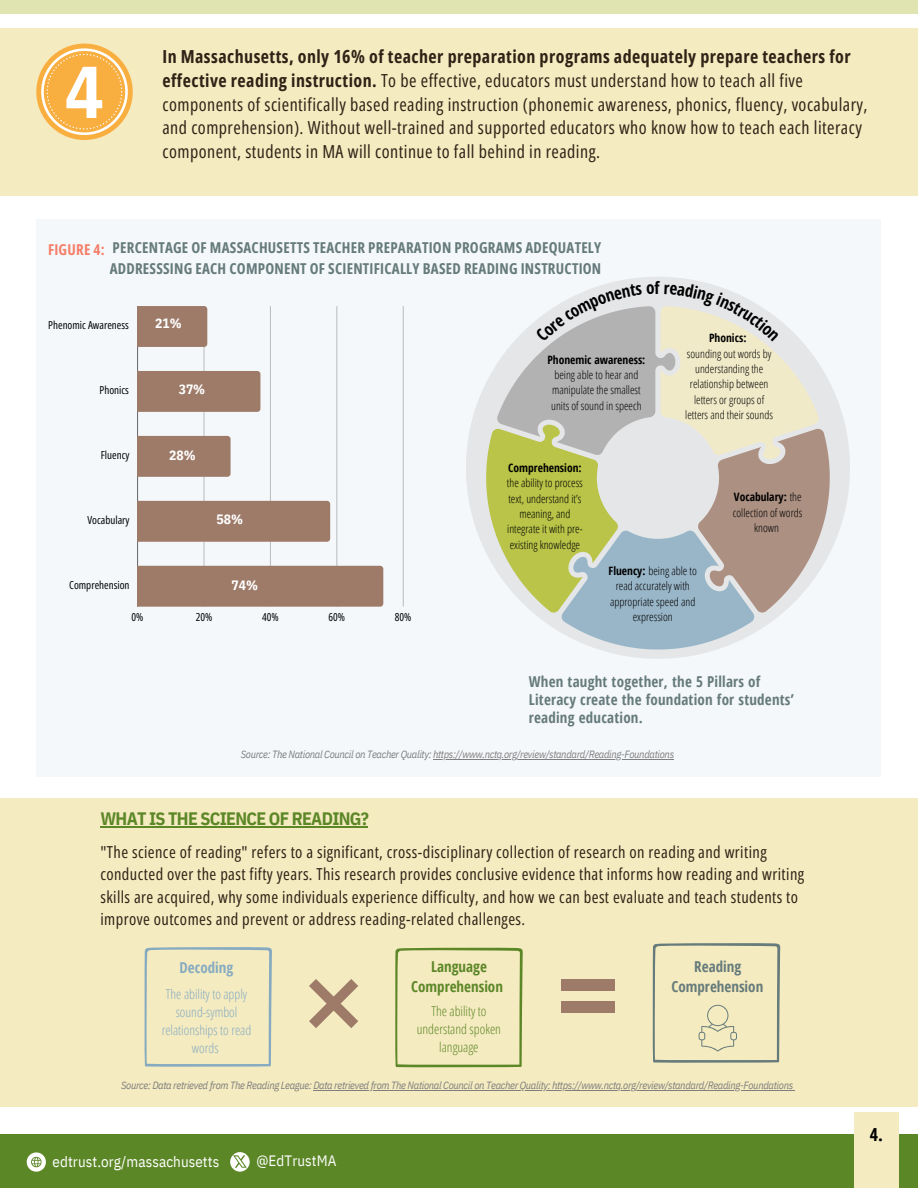
<style>
.page{position:relative;width:918px;height:1188px;background:#fff}
.page>*{position:absolute;margin:0;border:0;box-sizing:border-box;transform-origin:0 0}
.t1{font:700 73.35px "IBM Plex Sans Cond";color:#fff}
.t2{font:18px/23.7px "Open Sans Condensed";letter-spacing:.025em;color:#2f2316}
.t3{font:700 18px "IBM Plex Sans Cond";letter-spacing:-.035em;color:#5c8727}
.t4{font:700 18px "Open Sans Condensed";color:#000}
.t5{font:700 16.95px "Open Sans Condensed";color:#000}
.t6{font:16.5px/22.5px "Open Sans Condensed";letter-spacing:.025em;color:#2f2316}
.t7{font:700 15px/18px "Open Sans Condensed";letter-spacing:.015em;color:#667b7b}
.t8{font:15px "IBM Plex Sans Cond";letter-spacing:.005em;color:#fff}
.t9{font:700 15px/20.2px "Open Sans Condensed";color:#5c8727;text-align:center}
.t10{font:700 15px "Open Sans Condensed";color:#86abc1}
.t11{font:300 13.5px/18px "Open Sans Condensed";color:#86abc1;text-align:center}
.t12{font:300 13.5px/18px "Open Sans Condensed";color:#5c8727;text-align:center}
.t13{font:700 13.5px "IBM Plex Sans Cond";color:#fff}
.t14{font:300 11.55px/15.3px "Open Sans Condensed";color:#000;text-align:center}
.t15{font:700 11.55px "Open Sans Condensed";color:#000}
.t16{font:11.1px "Open Sans Condensed";color:#000}
.t17{font:italic 10.5px "IBM Plex Sans Cond";letter-spacing:-.03em;color:#7f7f7f}
.s1{font-weight:700}
.s2{color:#f47f6a}
</style>
<div class="page">
<div style="left:0;top:29px;width:918px;height:167px;background:#f5ebc0"></div>
<div style="left:36px;top:220px;width:845px;height:557px;background:#f5f8fb"></div>
<hr style="left:204px;top:306px;width:1px;height:301px;background:#000">
<hr style="left:270px;top:306px;width:1px;height:301px;background:#000">
<hr style="left:336px;top:306px;width:1px;height:301px;background:#000">
<hr style="left:403px;top:306px;width:1px;height:301px;background:#000">
<hr style="left:137px;top:306px;width:1px;height:301px;background:#000">
<div style="left:138px;top:306px;width:69px;height:41px;background:#9e7b69"></div>
<div style="left:138px;top:371px;width:122px;height:41px;background:#9e7b69"></div>
<div style="left:138px;top:436px;width:93px;height:41px;background:#9e7b69"></div>
<div style="left:138px;top:501px;width:192px;height:41px;background:#9e7b69"></div>
<div style="left:138px;top:566px;width:245px;height:41px;background:#9e7b69"></div>
<div style="left:466px;top:277px;width:384px;height:382px;background:#e5e6e8;border-radius:50%"></div>
<div style="left:0;top:0;width:918px;height:14px;background:#e0e4b0"></div>
<div style="left:36px;top:44px;width:97px;height:96px;background:#f9ae40;border-radius:50%"></div>
<svg style="left:41px;top:48px;width:87px;height:87px"></svg>
<div style="left:0;top:798px;width:918px;height:309px;background:#f5ebc0"></div>
<div style="left:0;top:1134px;width:918px;height:54px;background:#5c8727"></div>
<div style="left:854px;top:1113px;width:45px;height:75px;background:#f5ebc0"></div>
<svg style="left:27px;top:1152px;width:19px;height:20px"></svg>
<svg style="left:230px;top:1152px;width:20px;height:20px"></svg>
<svg style="left:233px;top:1155px;width:14px;height:13px"></svg>
<svg style="left:144px;top:947px;width:128px;height:120px"></svg>
<svg style="left:395px;top:948px;width:128px;height:119px"></svg>
<div style="left:561px;top:979px;width:54px;height:11px;background:#9e7b69"></div>
<div style="left:561px;top:1001px;width:54px;height:12px;background:#9e7b69"></div>
<svg style="left:309px;top:979px;width:49px;height:49px"></svg>
<svg style="left:653px;top:943px;width:127px;height:120px"></svg>
<hr style="left:100px;top:826px;width:268px;height:1px;background:#5c8727">
<hr style="left:433px;top:759px;width:241px;height:1px;background:#7f7f7f">
<hr style="left:313px;top:1090px;width:480px;height:1px;background:#7f7f7f">
<svg style="left:486px;top:283px;width:344px;height:367px"></svg>
<h1 class="t1" style="left:65px;top:43px;width:41px">4</h1>
<p class="t2" style="left:162px;top:44px;width:707px"><span class="s1">In Massachusetts, only 16% of teacher preparation programs adequately prepare teachers for effective reading instruction.</span> To be effective, educators must understand how to teach all five components of scientifically based reading instruction (phonemic awareness, phonics, fluency, vocabulary, and comprehension). Without well-trained and supported educators who know how to teach each literacy component, students in MA will continue to fall behind in reading.</p>
<p class="t7" style="left:48px;top:237px;width:555px;line-height:20.2px;text-align:right"><span class="s2">FIGURE 4:</span> PERCENTAGE OF MASSACHUSETTS TEACHER PREPARATION PROGRAMS ADEQUATELY<br>ADDRESSSING EACH COMPONENT OF SCIENTIFICALLY BASED READING INSTRUCTION</p>
<p class="t16" style="left:48px;top:318px;width:82px">Phenomic Awareness</p>
<p class="t13" style="left:155px;top:314px;width:28px">21%</p>
<p class="t5" style="left:655px;top:276px;width:7px">f</p>
<p class="t16" style="left:100px;top:382px;width:31px">Phonics</p>
<p class="t13" style="left:179px;top:380px;width:28px">37%</p>
<p class="t15" style="left:547px;top:351px;width:100px">Phonemic awareness:</p>
<p class="t14" style="left:551px;top:367px;width:92px;text-align:left">being able to hear and manipulate the smallest units of sound in speech</p>
<p class="t16" style="left:101px;top:447px;width:30px">Fluency</p>
<p class="t16" style="left:87px;top:512px;width:44px">Vocabulary</p>
<p class="t13" style="left:169px;top:446px;width:28px">28%</p>
<p class="t13" style="left:217px;top:510px;width:28px">58%</p>
<p class="t15" style="left:508px;top:459px;width:75px">Comprehension:</p>
<p class="t14" style="left:507px;top:475px;width:77px">the ability to process text, understand it’s meaning, and integrate it with pre&shy;existing knowledge</p>
<p class="t15" style="left:709px;top:330px;width:39px">Phonics:</p>
<p class="t14" style="left:685px;top:346px;width:89px">sounding out words by understanding the relationship between letters or groups of letters and their sounds</p>
<p class="t14" style="left:733px;top:489px;width:71px"><span class="s1">Vocabulary:</span> the collection of words known</p>
<p class="t16" style="left:69px;top:577px;width:62px">Comprehension</p>
<p class="t13" style="left:232px;top:576px;width:28px">74%</p>
<p class="t16" style="left:132px;top:609px;width:13px">0%</p>
<p class="t16" style="left:196px;top:609px;width:18px">20%</p>
<p class="t16" style="left:262px;top:609px;width:18px">40%</p>
<p class="t16" style="left:329px;top:609px;width:18px">60%</p>
<p class="t16" style="left:395px;top:609px;width:18px">80%</p>
<p class="t14" style="left:609px;top:563px;width:90px"><span class="s1">Fluency:</span> being able to read accurately with appropriate speed and expression</p>
<p class="t7" style="left:529px;top:672px;width:267px">When taught together, the 5 Pillars of<br>Literacy create the foundation for students’ reading education.</p>
<p class="t17" style="left:241px;top:747px;width:435px">Source: The National Council on Teacher Quality: https://www.nctq.org/review/standard/Reading-Foundations</p>
<p class="t3" style="left:100px;top:807px;width:270px">WHAT IS THE SCIENCE OF READING?</p>
<p class="t6" style="left:100px;top:840px;width:705px">"The science of reading" refers to a significant, cross-disciplinary collection of research on reading and writing conducted over the past fifty years. This research provides conclusive evidence that informs how reading and writing skills are acquired, why some individuals experience difficulty, and how we can best evaluate and teach students to improve outcomes and prevent or address reading-related challenges.</p>
<p class="t10" style="left:180px;top:957px;width:55px">Decoding</p>
<p class="t9" style="left:411px;top:956px;width:93px">Language<br>Comprehension</p>
<p class="t7" style="left:672px;top:956px;width:93px;line-height:20.2px;text-align:center">Reading<br>Comprehension</p>
<p class="t11" style="left:162px;top:984px;width:91px">The ability to apply sound-symbol relationships to read words</p>
<p class="t12" style="left:417px;top:1001px;width:86px">The ability to understand spoken language</p>
<p class="t17" style="left:121px;top:1078px;width:674px">Source: Data retrieved from The Reading League: Data retrieved from The National Council on Teacher Quality: https://www.nctq.org/review/standard/Reading-Foundations</p>
<p class="t8" style="left:53px;top:1151px;width:168px">edtrust.org/massachusetts</p>
<p class="t8" style="left:256px;top:1151px;width:81px">@EdTrustMA</p>
<p class="t4" style="left:870px;top:1122px;width:15px">4.</p>
</div>
